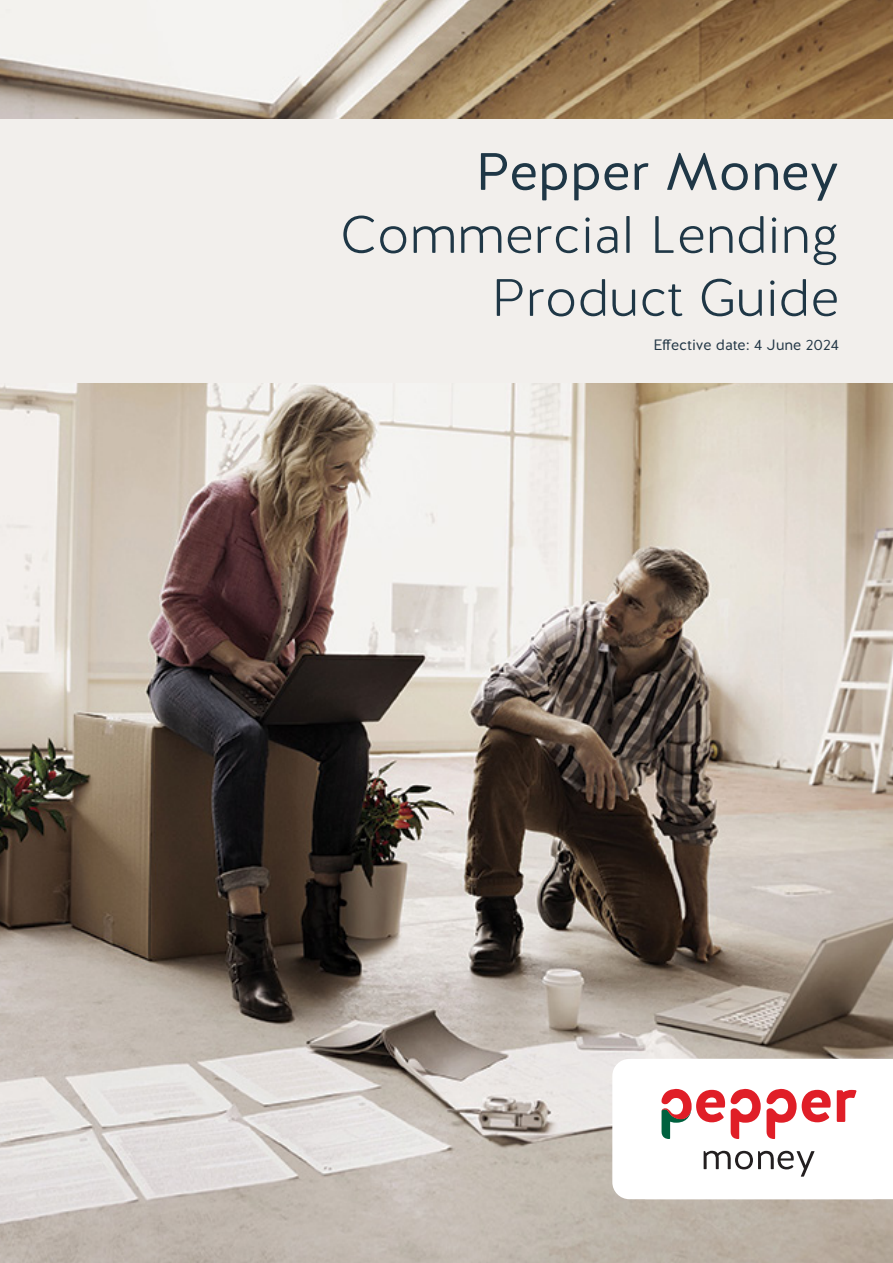
<style>
.page{position:relative;width:893px;height:1263px;background:#fff}
.page>*{position:absolute;margin:0;border:0;box-sizing:border-box;transform-origin:0 0}
.t1{font:300 52.5px "Halis R";color:#1f3746}
.t2{font:52.5px "Halis R";color:#1f3746}
.t3{font:15px "Halis R";color:#233746}
</style>
<div class="page">
<img style="left:0;top:0;width:893px;height:1263px">
<div style="left:0;top:119px;width:893px;height:264px;background:#f2efec"></div>
<svg style="left:612px;top:1059px;width:281px;height:140px"></svg>
<p class="t2" style="left:476px;top:138px;width:365px">Pepper Money</p>
<p class="t1" style="left:340px;top:202px;width:500px">Commercial Lending</p>
<p class="t1" style="left:491px;top:265px;width:349px">Product Guide</p>
<p class="t3" style="left:653px;top:335px;width:187px">Effective date: 4 June 2024</p>
</div>
